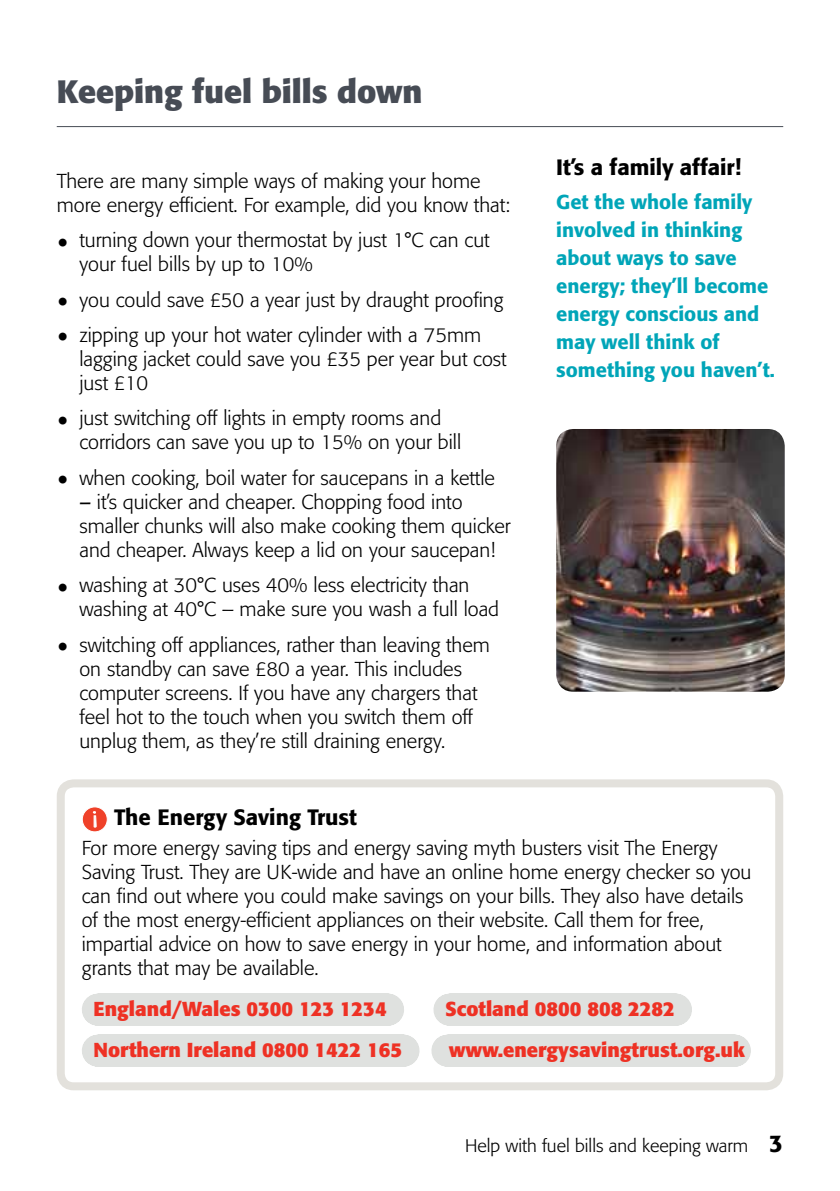
<style>
.page{position:relative;width:840px;height:1191px;background:#fff}
.page>*{position:absolute;margin:0;border:0;box-sizing:border-box;transform-origin:0 0}
.t1{font:700 32px "Formata BQ";color:#474c55}
.t2{font:500 22px "Formata BQ";color:#000}
.t3{font:300 20px/24px "Formata BQ";color:#000}
.t4{font:500 20px/28px "Formata BQ";color:#00a5b8}
.t5{font:700 20px "Formata BQ";color:#ee3124}
.t6{font:300 18px "Formata BQ";color:#000}
.s1{font-family:"Arial";font-weight:900;font-size:24px}
.s2{font-weight:400}
.s3{font-weight:500;font-size:24px}
</style>
<div class="page">
<hr style="left:57px;top:126px;width:725px;height:1px;background:#474c55">
<div style="left:98px;top:993px;width:290px;height:32px;background:#dfe1df"></div>
<div style="left:449px;top:993px;width:227px;height:32px;background:#dfe1df"></div>
<div style="left:98px;top:1034px;width:305px;height:32px;background:#dfe1df"></div>
<div style="left:447px;top:1034px;width:287px;height:32px;background:#dfe1df"></div>
<svg style="left:82px;top:807px;width:26px;height:25px"></svg>
<div style="left:57px;top:779px;width:725px;height:311px;border:8px solid #e3e1dc;border-radius:13px"></div>
<img style="left:556px;top:429px;width:228px;height:262px">
<h1 class="t1" style="left:57px;top:72px;width:367px">Keeping fuel bills down</h1>
<p class="t3" style="left:57px;top:169px;width:455px">There are many simple ways of making your home more energy efficient. For example, did you know that:</p>
<p class="t3" style="left:79px;top:228px;width:411px;text-indent:-23px"><span class="s1">•</span> turning down your thermostat by just 1°C can cut your fuel bills by up to 10%</p>
<p class="t3" style="left:57px;top:288px;width:448px"><span class="s1">•</span> you could save £50 a year just by draught proofing</p>
<p class="t3" style="left:79px;top:323px;width:428px;text-indent:-23px"><span class="s1">•</span> zipping up your hot water cylinder with a 75mm lagging jacket could save you £35 per year but cost just £10</p>
<p class="t3" style="left:79px;top:406px;width:383px;text-indent:-23px"><span class="s1">•</span> just switching off lights in empty rooms and corridors can save you up to 15% on your bill</p>
<p class="t3" style="left:57px;top:466px;width:439px"><span class="s1">•</span> when cooking, boil water for saucepans in a kettle</p>
<p class="t3" style="left:79px;top:490px;width:432px"><span class="s2">–</span> it’s quicker and cheaper. Chopping food into smaller chunks will also make cooking them quicker and cheaper. Always keep a lid on your saucepan!</p>
<p class="t3" style="left:79px;top:573px;width:421px;text-indent:-23px"><span class="s1">•</span> washing at 30°C uses 40% less electricity than washing at 40°C – make sure you wash a full load</p>
<p class="t3" style="left:79px;top:632px;width:412px;text-indent:-23px"><span class="s1">•</span> switching off appliances, rather than leaving them on standby can save £80 a year. This includes computer screens. If you have any chargers that feel hot to the touch when you switch them off unplug them, as they’re still draining energy.</p>
<p class="t2" style="left:556px;top:154px;width:186px">It’s a family affair!</p>
<p class="t4" style="left:556px;top:188px;width:220px">Get the whole family involved in thinking about ways to save energy; they’ll become energy conscious and may well think of something you haven’t.</p>
<p class="t2" style="left:114px;top:803px;width:244px">The Energy Saving Trust</p>
<p class="t3" style="left:82px;top:835px;width:670px">For more energy saving tips and energy saving myth busters visit The Energy Saving Trust. They are UK-wide and have an online home energy checker so you can find out where you could make savings on your bills. They also have details of the most energy-efficient appliances on their website. Call them for free, impartial advice on how to save energy in your home, and information about grants that may be available.</p>
<p class="t5" style="left:93px;top:996px;width:294px">England/Wales 0300 123 1234</p>
<p class="t5" style="left:445px;top:996px;width:231px">Scotland 0800 808 2282</p>
<p class="t5" style="left:93px;top:1037px;width:310px">Northern Ireland 0800 1422 165</p>
<p class="t5" style="left:448px;top:1037px;width:297px">www.energysavingtrust.org.uk</p>
<p class="t6" style="left:465px;top:1135px;width:319px">Help with fuel bills and keeping warm <span class="s3">3</span></p>
</div>
